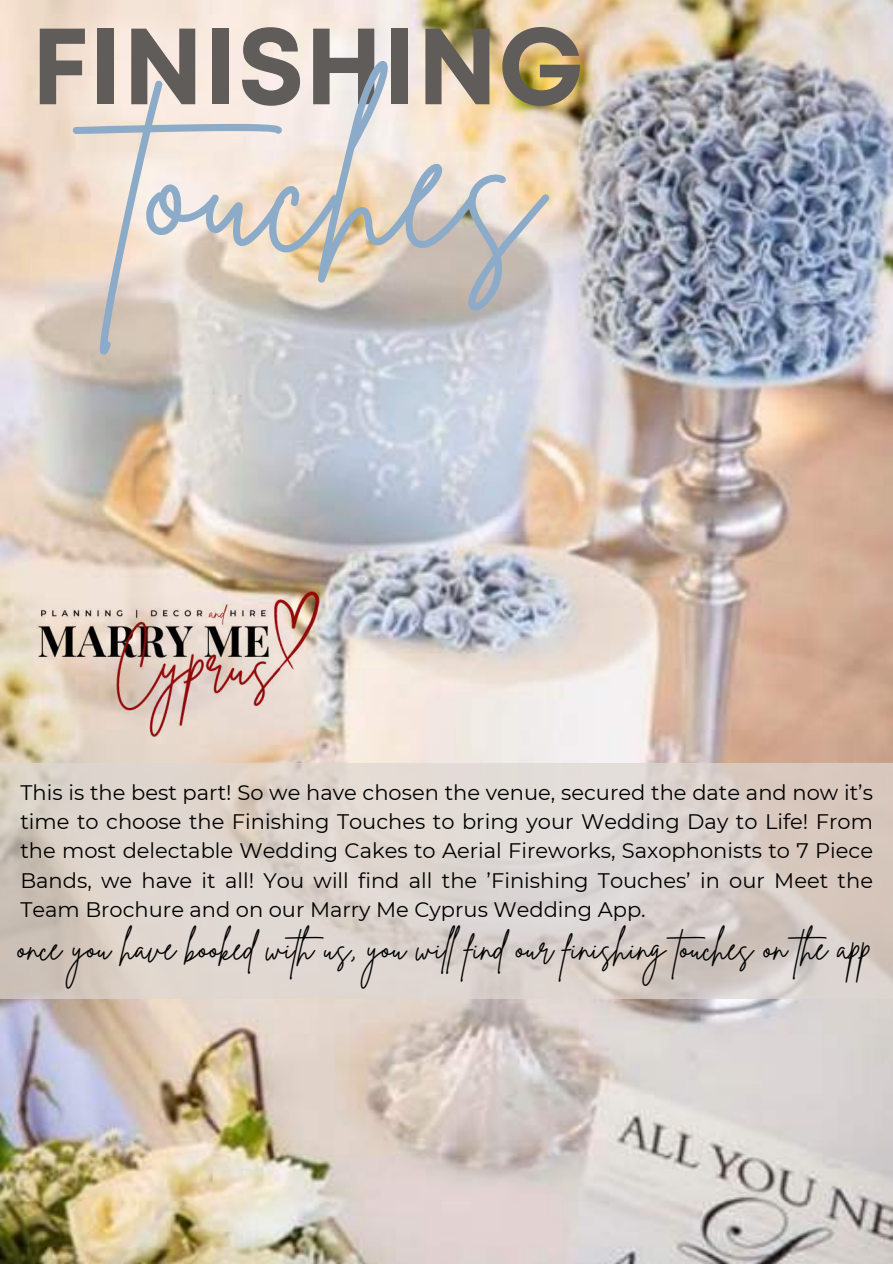
<style>
.page{position:relative;width:893px;height:1264px;background:#fff}
.page>*{position:absolute;margin:0;border:0;box-sizing:border-box;transform-origin:0 0}
.t1{font:186.45px "Brittany Signature";color:#8cabc9}
.t2{font:700 108px "Mont";color:#605c59}
.t3{font:34.5px "Brittany Signature";color:#000}
.t4{font:21px/29.2px "Montserrat";color:#000;text-align:justify}
</style>
<div class="page">
<img style="left:0;top:0;width:892px;height:1263px">
<svg style="left:0;top:763px;width:892px;height:236px;background:#dad1ca"></svg>
<img style="left:10px;top:551px;width:322px;height:212px">
<h2 class="t2" style="left:31px;top:26px;width:554px">FINISHING</h2>
<h1 class="t1" style="left:124px;top:61px;width:418px">touches</h1>
<p class="t4" style="left:20px;top:777px;width:854px">This is the best part! So we have chosen the venue, secured the date and now it’s time to choose the Finishing Touches to bring your Wedding Day to Life! From the most delectable Wedding Cakes to Aerial Fireworks, Saxophonists to 7 Piece Bands, we have it all! You will find all the ’Finishing Touches’ in our Meet the Team Brochure and on our Marry Me Cyprus Wedding App.</p>
<h3 class="t3" style="left:18px;top:924px;width:854px">once you have booked with us, you wil find our finishing touches on the app</h3>
</div>
